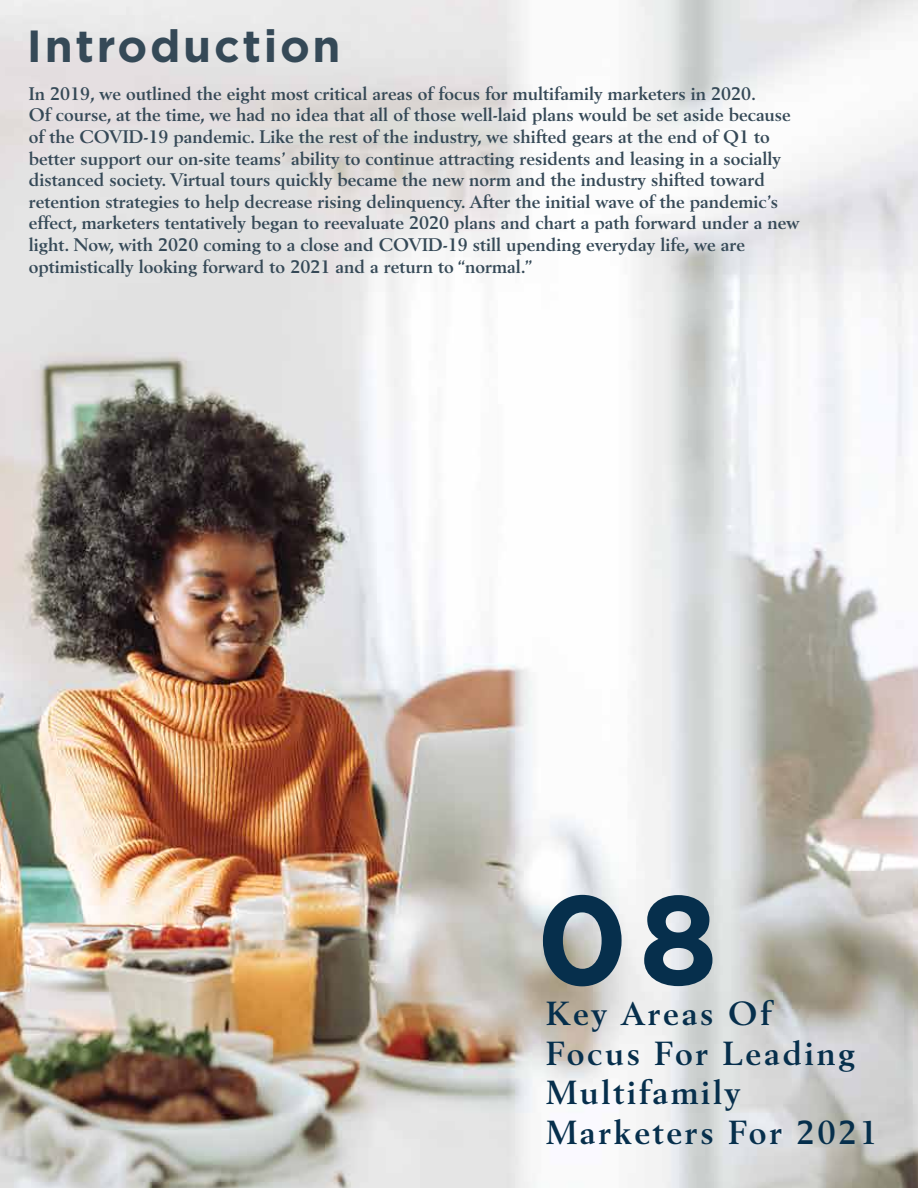
<style>
.page{position:relative;width:918px;height:1188px;background:#fff}
.page>*{position:absolute;margin:0;border:0;box-sizing:border-box;transform-origin:0 0}
.t1{font:700 126.45px "Gotham";color:#062f4c}
.t2{font:700 45px "Gotham";letter-spacing:.06em;color:#354957}
.t3{font:700 33px/39.6px "Berling LT Std";letter-spacing:.08em;color:#062f4c}
.t4{font:700 18px/21.6px "Berling LT Std";color:#354957}
</style>
<div class="page">
<img style="left:0;top:0;width:918px;height:1188px">
<img style="left:707px;top:0;width:211px;height:403px">
<img style="left:0;top:1151px;width:306px;height:37px">
<img style="left:701px;top:1151px;width:217px;height:37px">
<h2 class="t2" style="left:27px;top:20px;width:315px">Introduction</h2>
<p class="t4" style="left:29px;top:83px;width:772px">In 2019, we outlined the eight most critical areas of focus for multifamily marketers in 2020.<br>Of course, at the time, we had no idea that all of those well-laid plans would be set aside because of the COVID-19 pandemic. Like the rest of the industry, we shifted gears at the end of Q1 to better support our on-site teams’ ability to continue attracting residents and leasing in a socially distanced society. Virtual tours quickly became the new norm and the industry shifted toward retention strategies to help decrease rising delinquency. After the initial wave of the pandemic’s effect, marketers tentatively began to reevaluate 2020 plans and chart a path forward under a new light. Now, with 2020 coming to a close and COVID-19 still upending everyday life, we are optimistically looking forward to 2021 and a return to “normal.”</p>
<h1 class="t1" style="left:536px;top:867px;width:184px">08</h1>
<h3 class="t3" style="left:546px;top:994px;width:333px">Key Areas Of<br>Focus For Leading<br>Multifamily<br>Marketers For 2021</h3>
</div>
